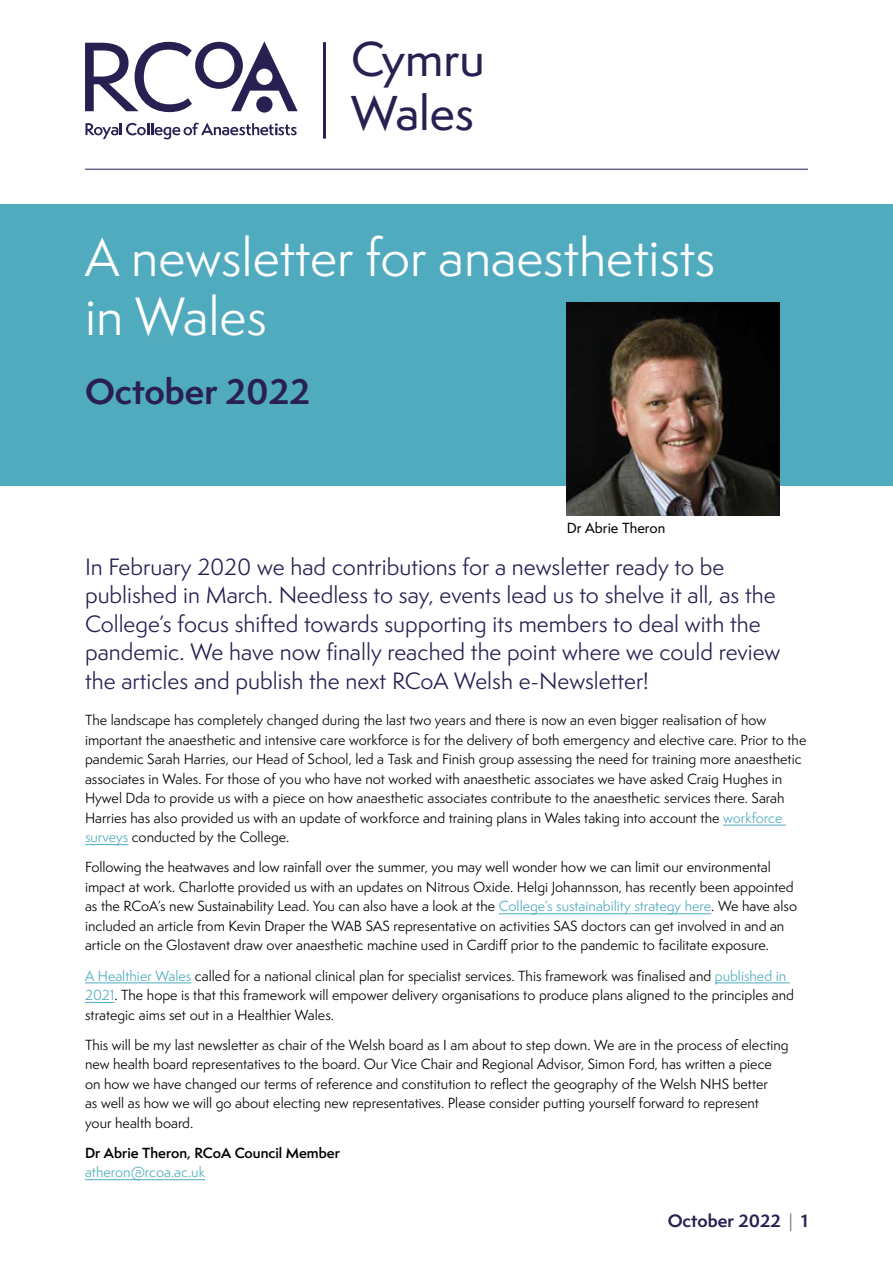
<style>
.page{position:relative;width:893px;height:1263px;background:#fff}
.page>*{position:absolute;margin:0;border:0;box-sizing:border-box;transform-origin:0 0}
.t1{font:49.5px/59.4px "Semplicita Pro";color:#fff}
.t2{font:500 45px/54px "Semplicita Pro";color:#291f51}
.t3{font:700 33px "Semplicita Pro";color:#291f51}
.t4{font:21.75px/28.5px "Semplicita Pro";color:#291f51}
.t5{font:700 16.5px "Semplicita Pro";color:#291f51}
.t6{font:13.5px/19.5px "Semplicita Pro";color:#000}
.t7{font:600 13.5px "Semplicita Pro";color:#000}
.t8{font:13.5px "Semplicita Pro";color:#50abbf}
.t9{font:500 13.5px "Semplicita Pro";color:#000}
.s1{color:#50abbf}
.s2{font-weight:500;color:#888a88}
</style>
<div class="page">
<hr style="left:85px;top:169px;width:723px;height:1px;background:#291f51">
<hr style="left:723px;top:825px;width:63px;height:1px;background:#50abbf">
<hr style="left:85px;top:844px;width:43px;height:1px;background:#50abbf">
<hr style="left:499px;top:913px;width:212px;height:1px;background:#50abbf">
<hr style="left:85px;top:983px;width:106px;height:1px;background:#50abbf">
<hr style="left:715px;top:983px;width:75px;height:1px;background:#50abbf">
<svg style="left:85px;top:1002px;width:29px;height:1px"></svg>
<hr style="left:85px;top:1179px;width:120px;height:1px;background:#50abbf">
<div style="left:0;top:204px;width:893px;height:281px;background:#50abbf"></div>
<img style="left:567px;top:303px;width:213px;height:212px">
<hr style="left:323px;top:42px;width:3px;height:97px;background:#291f51">
<svg style="left:85px;top:41px;width:213px;height:71px"></svg>
<svg style="left:86px;top:123px;width:211px;height:16px"></svg>
<h2 class="t2" style="left:351px;top:32px;width:135px">Cymru<br>Wales</h2>
<h1 class="t1" style="left:85px;top:227px;width:632px">A newsletter for anaesthetists in Wales</h1>
<h3 class="t3" style="left:85px;top:367px;width:227px">October 2022</h3>
<p class="t9" style="left:567px;top:519px;width:100px">Dr Abrie Theron</p>
<p class="t4" style="left:85px;top:552px;width:697px">In February 2020 we had contributions for a newsletter ready to be published in March. Needless to say, events lead us to shelve it all, as the College’s focus shifted towards supporting its members to deal with the pandemic. We have now finally reached the point where we could review the articles and publish the next RCoA Welsh e-Newsletter!</p>
<p class="t6" style="left:85px;top:710px;width:723px">The landscape has completely changed during the last two years and there is now an even bigger realisation of how important the anaesthetic and intensive care workforce is for the delivery of both emergency and elective care. Prior to the pandemic Sarah Harries, our Head of School, led a Task and Finish group assessing the need for training more anaesthetic associates in Wales. For those of you who have not worked with anaesthetic associates we have asked Craig Hughes in Hywel Dda to provide us with a piece on how anaesthetic associates contribute to the anaesthetic services there. Sarah Harries has also provided us with an update of workforce and training plans in Wales taking into account the <span class="s1">workforce surveys</span> conducted by the College.</p>
<p class="t6" style="left:85px;top:857px;width:714px">Following the heatwaves and low rainfall over the summer, you may well wonder how we can limit our environmental impact at work. Charlotte provided us with an updates on Nitrous Oxide. Helgi Johannsson, has recently been appointed as the RCoA’s new Sustainability Lead. You can also have a look at the <span class="s1">College’s sustainability strategy here</span>. We have also included an article from Kevin Draper the WAB SAS representative on activities SAS doctors can get involved in and an article on the Glostavent draw over anaesthetic machine used in Cardiff prior to the pandemic to facilitate exposure.</p>
<p class="t6" style="left:85px;top:965px;width:711px"><span class="s1">A Healthier Wales</span> called for a national clinical plan for specialist services. This framework was finalised and <span class="s1">published in<br>2021</span>. The hope is that this framework will empower delivery organisations to produce plans aligned to the principles and strategic aims set out in a Healthier Wales.</p>
<p class="t6" style="left:85px;top:1035px;width:705px">This will be my last newsletter as chair of the Welsh board as I am about to step down. We are in the process of electing new health board representatives to the board. Our Vice Chair and Regional Advisor, Simon Ford, has written a piece on how we have changed our terms of reference and constitution to reflect the geography of the Welsh NHS better<br>as well as how we will go about electing new representatives. Please consider putting yourself forward to represent your health board.</p>
<p class="t7" style="left:85px;top:1143px;width:256px">Dr Abrie Theron, RCoA Council Member</p>
<p class="t8" style="left:85px;top:1163px;width:121px">atheron@rcoa.ac.uk</p>
<p class="t5" style="left:668px;top:1208px;width:142px">October 2022 <span class="s2">|</span> 1</p>
</div>
